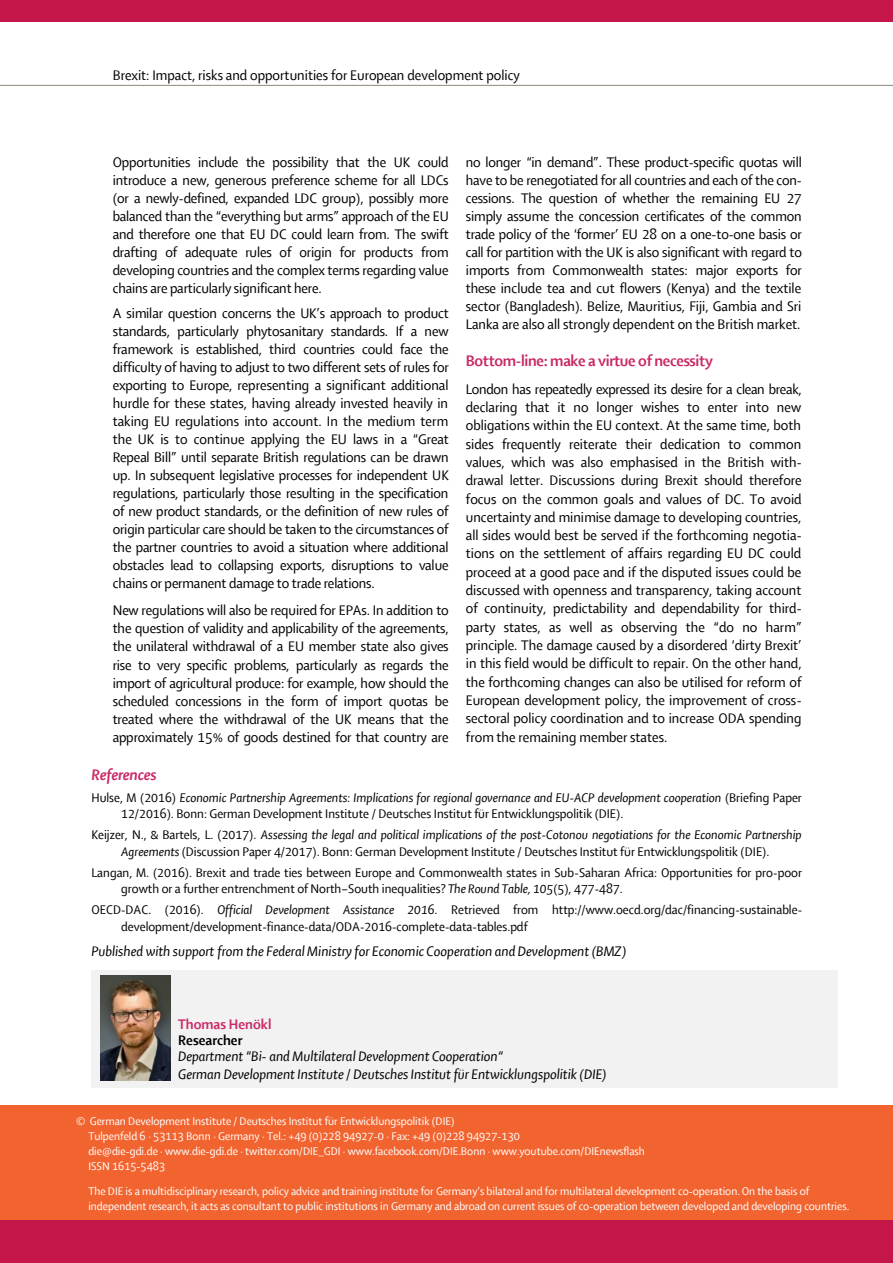
<style>
.page{position:relative;width:893px;height:1263px;background:#fff}
.page>*{position:absolute;margin:0;border:0;box-sizing:border-box;transform-origin:0 0}
.t1{font:700 16.5px "Shaker R";letter-spacing:-.02em;color:#c92967}
.t2{font:italic 700 16.5px "Shaker R";letter-spacing:-.01em;color:#c92967}
.t3{font:15px/18px "Shaker R";color:#000;text-align:justify}
.t4{font:italic 15px/17.2px "Shaker R";color:#000}
.t5{font:700 15px "Shaker R";color:#c92967}
.t6{font:700 15px "Shaker R";color:#000}
.t7{font:13.5px/16.5px "Shaker R";color:#000}
.t8{font:12px/15px "Shaker R";color:#fff}
.s1{font-style:italic}
</style>
<div class="page">
<div style="left:0;top:0;width:893px;height:21px;background:#c51649"></div>
<hr style="left:0;top:85px;width:893px;height:1px;background:#9f988a">
<div style="left:0;top:1106px;width:893px;height:115px;background:#f2642f"></div>
<div style="left:0;top:1220px;width:893px;height:43px;background:#c51649"></div>
<div style="left:91px;top:970px;width:746px;height:16px;background:#f2f2f2"></div>
<div style="left:91px;top:986px;width:746px;height:47px;background:#f2f2f2"></div>
<div style="left:91px;top:1033px;width:746px;height:16px;background:#f2f2f2"></div>
<div style="left:91px;top:1049px;width:746px;height:16px;background:#f2f2f2"></div>
<div style="left:91px;top:1065px;width:746px;height:23px;background:#f2f2f2"></div>
<img style="left:100px;top:975px;width:71px;height:105px">
<p class="t3" style="left:113px;top:66px;width:409px">Brexit: Impact, risks and opportunities for European development policy</p>
<p class="t3" style="left:113px;top:153px;width:337px">Opportunities include the possibility that the UK could introduce a new, generous preference scheme for all LDCs (or a newly-defined, expanded LDC group), possibly more balanced than the “everything but arms” approach of the EU and therefore one that EU DC could learn from. The swift drafting of adequate rules of origin for products from developing countries and the complex terms regarding value chains are particularly significant here.</p>
<p class="t3" style="left:113px;top:305px;width:338px">A similar question concerns the UK’s approach to product standards, particularly phytosanitary standards. If a new framework is established, third countries could face the difficulty of having to adjust to two different sets of rules for exporting to Europe, representing a significant additional hurdle for these states, having already invested heavily in taking EU regulations into account. In the medium term the UK is to continue applying the EU laws in a “Great Repeal Bill” until separate British regulations can be drawn up. In subsequent legislative processes for independent UK regulations, particularly those resulting in the specification of new product standards, or the definition of new rules of origin particular care should be taken to the circumstances of the partner countries to avoid a situation where additional obstacles lead to collapsing exports, disruptions to value chains or permanent damage to trade relations.</p>
<p class="t3" style="left:113px;top:602px;width:337px">New regulations will also be required for EPAs. In addition to the question of validity and applicability of the agreements, the unilateral withdrawal of a EU member state also gives rise to very specific problems, particularly as regards the import of agricultural produce: for example, how should the scheduled concessions in the form of import quotas be treated where the withdrawal of the UK means that the approximately 15% of goods destined for that country are</p>
<p class="t3" style="left:466px;top:153px;width:338px">no longer “in demand”. These product-specific quotas will have to be renegotiated for all countries and each of the con&shy;cessions. The question of whether the remaining EU 27 simply assume the concession certificates of the common trade policy of the ‘former’ EU 28 on a one-to-one basis or call for partition with the UK is also significant with regard to imports from Commonwealth states: major exports for these include tea and cut flowers (Kenya) and the textile sector (Bangladesh). Belize, Mauritius, Fiji, Gambia and Sri Lanka are also all strongly dependent on the British market.</p>
<p class="t1" style="left:466px;top:352px;width:249px">Bottom-line: make a virtue of necessity</p>
<p class="t3" style="left:466px;top:380px;width:338px">London has repeatedly expressed its desire for a clean break, declaring that it no longer wishes to enter into new obligations within the EU context. At the same time, both sides frequently reiterate their dedication to common values, which was also emphasised in the British with&shy;drawal letter. Discussions during Brexit should therefore focus on the common goals and values of DC. To avoid uncertainty and minimise damage to developing countries, all sides would best be served if the forthcoming negotia&shy;tions on the settlement of affairs regarding EU DC could proceed at a good pace and if the disputed issues could be discussed with openness and transparency, taking account of continuity, predictability and dependability for third&shy;party states, as well as observing the “do no harm” principle. The damage caused by a disordered ‘dirty Brexit’ in this field would be difficult to repair. On the other hand, the forthcoming changes can also be utilised for reform of European development policy, the improvement of cross&shy;sectoral policy coordination and to increase ODA spending from the remaining member states.</p>
<p class="t2" style="left:91px;top:767px;width:67px">References</p>
<p class="t7" style="left:121px;top:789px;width:682px;text-indent:-30px">Hulse, M (2016) <span class="s1">Economic Partnership Agreements: Implications for regional governance and EU-ACP development cooperation</span> (Briefing Paper<br>12/2016). Bonn: German Development Institute / Deutsches Institut für Entwicklungspolitik (DIE).</p>
<p class="t7" style="left:91px;top:827px;width:712px;text-align:center">Keijzer, N., &amp; Bartels, L. (2017). <span class="s1">Assessing the legal and political implications of the post-Cotonou negotiations for the Economic Partnership<br>Agreements</span> (Discussion Paper 4/2017). Bonn: German Development Institute / Deutsches Institut für Entwicklungspolitik (DIE).</p>
<p class="t7" style="left:121px;top:865px;width:682px;text-indent:-30px">Langan, M. (2016). Brexit and trade ties between Europe and Commonwealth states in Sub-Saharan Africa: Opportunities for pro-poor growth or a further entrenchment of North–South inequalities? <span class="s1">The Round Table, 105</span>(5), 477-487.</p>
<p class="t7" style="left:121px;top:902px;width:682px;text-indent:-30px">OECD-DAC. (2016). <span class="s1">Official Development Assistance 2016</span>. Retrieved from http://www.oecd.org/dac/financing-sustainable&shy;development/development-finance-data/ODA-2016-complete-data-tables.pdf</p>
<p class="t4" style="left:91px;top:943px;width:537px">Published with support from the Federal Ministry for Economic Cooperation and Development (BMZ)</p>
<p class="t5" style="left:178px;top:1016px;width:95px">Thomas Henökl</p>
<p class="t6" style="left:178px;top:1032px;width:66px">Researcher</p>
<p class="t4" style="left:178px;top:1048px;width:430px">Department “Bi- and Multilateral Development Cooperation“<br>German Development Institute / Deutsches Institut für Entwicklungspolitik (DIE)</p>
<p class="t8" style="left:88px;top:1113px;width:558px;text-indent:-12px">© German Development Institute / Deutsches Institut für Entwicklungspolitik (DIE)<br>Tulpenfeld 6 · 53113 Bonn · Germany · Tel.: +49 (0)228 94927-0 · Fax: +49 (0)228 94927-130<br>die@die-gdi.de · www.die-gdi.de · twitter.com/DIE_GDI · www.facebook.com/DIE.Bonn · www.youtube.com/DIEnewsflash ISSN 1615-5483</p>
<p class="t8" style="left:88px;top:1184px;width:762px">The DIE is a multidisciplinary research, policy advice and training institute for Germany’s bilateral and for multilateral development co-operation. On the basis of independent research, it acts as consultant to public institutions in Germany and abroad on current issues of co-operation between developed and developing countries.</p>
</div>
